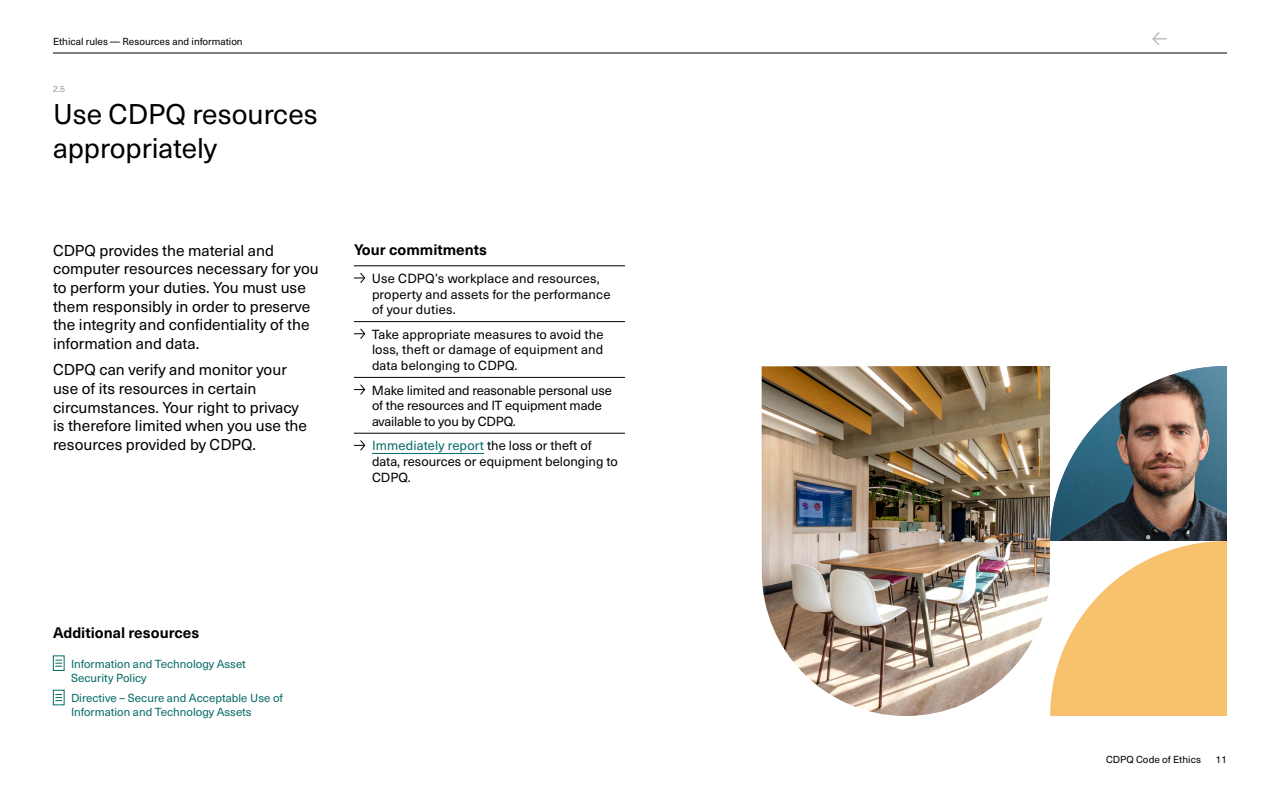
<style>
.page{position:relative;width:1280px;height:800px;background:#fff}
.page>*{position:absolute;margin:0;border:0;box-sizing:border-box;transform-origin:0 0}
.t1{font:28px/33.6px "Neue Haas Unica Pro";color:#000}
.P_15_5_pts{font:15.5px/18.6px "Neue Haas Unica Pro";color:#000}
.t2{font:700 15px "Neue Haas Unica Pro";color:#000}
.L_flèches_13_pts{font:13px/15.6px "Neue Haas Unica Pro";color:#000}
.P_Ressources_complém{font:11.5px/13.8px "Neue Haas Unica Pro";color:#046b67}
.t3{font:10px "Neue Haas Unica Pro";color:#000}
.t4{font:9px "Neue Haas Unica Pro";color:#999}
.s1{color:#046b67}
</style>
<div class="page">
<hr style="left:53px;top:53px;width:1174px;height:1px;background:#000">
<svg style="left:1152px;top:32px;width:15px;height:14px"></svg>
<hr style="left:354px;top:266px;width:271px;height:1px;background:#000">
<hr style="left:354px;top:321px;width:271px;height:1px;background:#000">
<hr style="left:354px;top:377px;width:271px;height:1px;background:#000">
<hr style="left:354px;top:433px;width:271px;height:1px;background:#000">
<hr style="left:372px;top:453px;width:112px;height:1px;background:#046b67">
<svg style="left:354px;top:272px;width:11px;height:11px"></svg>
<svg style="left:354px;top:328px;width:11px;height:11px"></svg>
<svg style="left:354px;top:384px;width:11px;height:11px"></svg>
<svg style="left:354px;top:440px;width:11px;height:11px"></svg>
<div style="left:53px;top:656px;width:11px;height:15px;border:1px solid #046b67"></div>
<svg style="left:55px;top:660px;width:7px;height:7px"></svg>
<div style="left:53px;top:690px;width:11px;height:15px;border:1px solid #046b67"></div>
<svg style="left:55px;top:694px;width:7px;height:7px"></svg>
<svg style="left:1050px;top:541px;width:177px;height:175px"></svg>
<img style="left:1050px;top:366px;width:177px;height:175px">
<img style="left:762px;top:366px;width:288px;height:350px">
<p class="t3" style="left:53px;top:35px;width:191px">Ethical rules — Resources and information</p>
<h3 class="t4" style="left:53px;top:83px;width:14px">2.5</h3>
<h3 class="t1" style="left:53px;top:98px;width:266px">Use CDPQ resources appropriately</h3>
<p class="P_15_5_pts" style="left:53px;top:241px;width:267px">CDPQ provides the material and computer resources necessary for you to perform your duties. You must use them responsibly in order to preserve the integrity and confidentiality of the information and data.</p>
<p class="P_15_5_pts" style="left:53px;top:361px;width:256px">CDPQ can verify and monitor your use of its resources in certain circumstances. Your right to privacy is therefore limited when you use the resources provided by CDPQ.</p>
<h4 class="t2" style="left:354px;top:241px;width:135px">Your commitments</h4>
<p class="L_flèches_13_pts" style="left:372px;top:271px;width:240px">Use CDPQ’s workplace and resources, property and assets for the performance of your duties.</p>
<p class="L_flèches_13_pts" style="left:372px;top:327px;width:233px;text-align:justify">Take appropriate measures to avoid the loss, theft or damage of equipment and data belonging to CDPQ.</p>
<p class="L_flèches_13_pts" style="left:372px;top:382px;width:242px">Make limited and reasonable personal use of the resources and IT equipment made available to you by CDPQ.</p>
<p class="L_flèches_13_pts" style="left:372px;top:438px;width:247px"><span class="s1">Immediately report</span> the loss or theft of data, resources or equipment belonging to<br>CDPQ.</p>
<p class="t2" style="left:53px;top:624px;width:148px">Additional resources</p>
<p class="P_Ressources_complém" style="left:71px;top:657px;width:176px">Information and Technology Asset<br>Security Policy</p>
<p class="P_Ressources_complém" style="left:71px;top:691px;width:214px">Directive – Secure and Acceptable Use of<br>Information and Technology Assets</p>
<p class="t3" style="left:1106px;top:753px;width:96px">CDPQ Code of Ethics</p>
<p class="t3" style="left:1216px;top:753px;width:13px">11</p>
</div>
